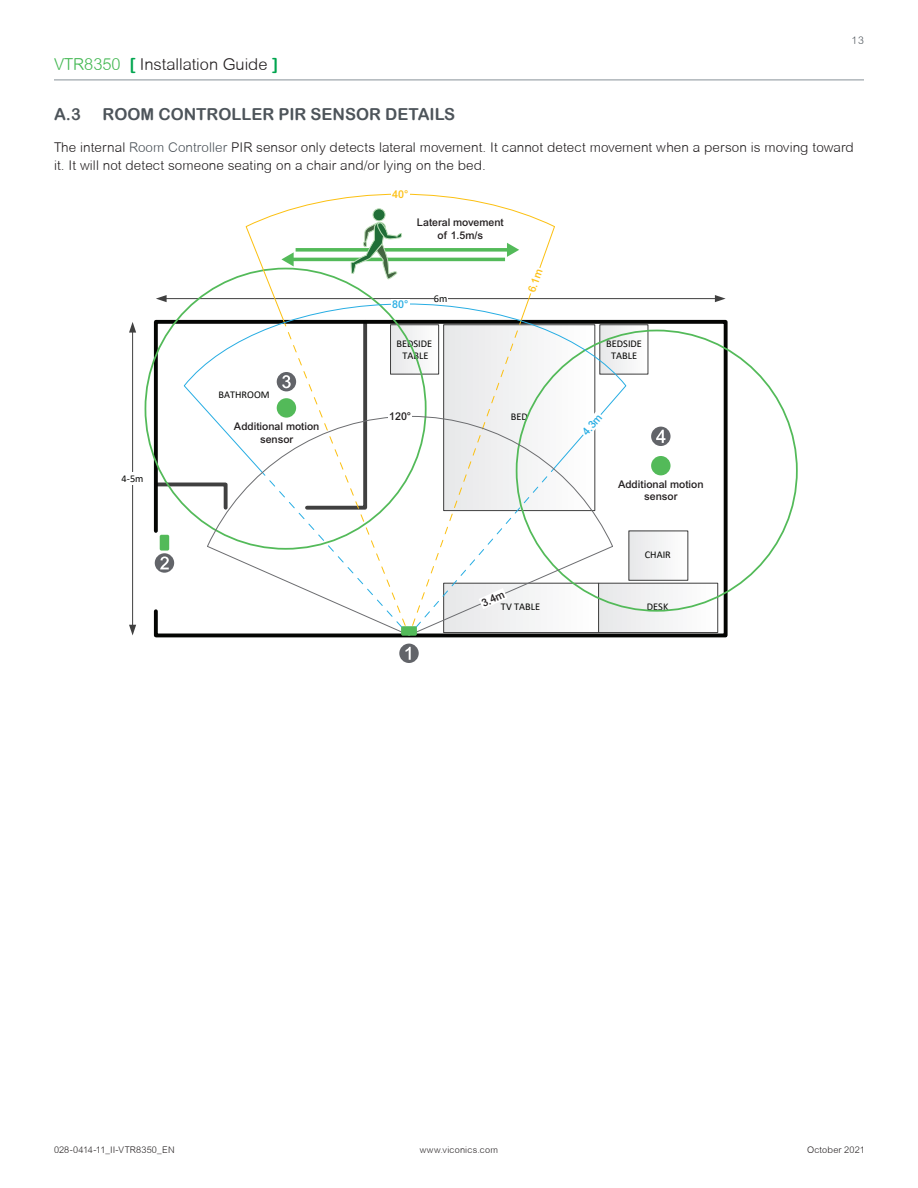
<style>
.page{position:relative;width:918px;height:1188px;background:#fff}
.page>*{position:absolute;margin:0;border:0;box-sizing:border-box;transform-origin:0 0}
.t1{font:16.5px "Arial Rounded MT Bold";color:#4d545a}
.t2{font:300 16.5px "Arial Rounded MT";color:#231f20}
._08_SE_Body{font:300 13.5px/18px "Arial Rounded MT";letter-spacing:.005em;color:#231f20}
.t3{font:500 10.8px "Arial MT Std";color:#231f20}
.t4{font:500 10.8px "Arial MT Std";color:#fdc014}
.t5{font:500 10.8px "Arial MT Std";color:#27ade3}
.t6{font:500 10.65px/12.8px "Arial MT Std";color:#231f20;text-align:center}
.t7{font:300 10.5px "Arial Rounded MT";color:#4d545a}
.t8{font:10.35px/12.5px "Calibri";color:#040503;text-align:center}
.t9{font:300 9.15px "Arial Rounded MT";letter-spacing:.02em;color:#231f20}
.s1{color:#42b751}
.s2{font-family:"Arial Rounded MT Bold";font-weight:400;color:#00a54f}
.s3{color:#4d545a}
</style>
<div class="page">
<hr style="left:54px;top:79px;width:810px;height:1px;background:#959ea4">
<svg style="left:152px;top:318px;width:577px;height:320px"></svg>
<hr style="left:132px;top:332px;width:1px;height:294px;background:#404040">
<svg style="left:129px;top:322px;width:7px;height:11px"></svg>
<svg style="left:129px;top:625px;width:7px;height:10px"></svg>
<div style="left:122px;top:472px;width:21px;height:13px;background:#fff"></div>
<hr style="left:166px;top:298px;width:550px;height:1px;background:#404040">
<svg style="left:156px;top:295px;width:11px;height:7px"></svg>
<svg style="left:715px;top:295px;width:11px;height:7px"></svg>
<div style="left:399px;top:644px;width:20px;height:19px;background:#626469;border-radius:50%"></div>
<svg style="left:155px;top:553px;width:19px;height:20px"></svg>
<div style="left:651px;top:427px;width:20px;height:19px;background:#626469;border-radius:50%"></div>
<div style="left:651px;top:456px;width:20px;height:19px;background:#53ba59;border-radius:50%"></div>
<div style="left:160px;top:535px;width:9px;height:16px;background:#53ba59;border-radius:2px"></div>
<svg style="left:183px;top:303px;width:444px;height:171px"></svg>
<svg style="left:206px;top:416px;width:408px;height:220px"></svg>
<svg style="left:579px;top:411px;width:26px;height:27px"></svg>
<svg style="left:160px;top:557px;width:9px;height:12px"></svg>
<svg style="left:406px;top:647px;width:5px;height:13px"></svg>
<svg style="left:656px;top:430px;width:9px;height:13px"></svg>
<svg style="left:245px;top:193px;width:311px;height:445px"></svg>
<p class="t7" style="left:851px;top:35px;width:14px">13</p>
<p class="t2" style="left:54px;top:54px;width:225px"><span class="s1">VTR8350</span> <span class="s2">[</span> Installation Guide <span class="s2">]</span></p>
<p class="t1" style="left:54px;top:104px;width:28px">A.3</p>
<p class="t1" style="left:103px;top:104px;width:354px">ROOM CONTROLLER PIR SENSOR DETAILS</p>
<p class="_08_SE_Body" style="left:54px;top:138px;width:801px">The internal <span class="s3">Room Controller</span> PIR sensor only detects lateral movement. It cannot detect movement when a person is moving toward it. It will not detect someone seating on a chair and/or lying on the bed.</p>
<p class="t8" style="left:122px;top:472px;width:23px">4-5m</p>
<p class="t8" style="left:219px;top:388px;width:53px">BATHROOM</p>
<p class="t6" style="left:234px;top:420px;width:87px">Additional motion sensor</p>
<p class="t4" style="left:392px;top:188px;width:18px">40°</p>
<p class="t6" style="left:417px;top:216px;width:88px">Lateral movement of 1.5m/s</p>
<p class="t5" style="left:392px;top:298px;width:18px">80°</p>
<p class="t8" style="left:434px;top:292px;width:15px">6m</p>
<p class="t8" style="left:396px;top:337px;width:37px">BEDSIDE<br>TABLE</p>
<p class="t4" style="left:525px;top:290px;width:26px;rotate:-70deg">6.1m</p>
<p class="t3" style="left:389px;top:410px;width:24px">120°</p>
<p class="t8" style="left:511px;top:410px;width:19px">BED</p>
<p class="t8" style="left:606px;top:337px;width:37px">BEDSIDE<br>TABLE</p>
<p class="t5" style="left:580px;top:429px;width:26px;rotate:-49deg">4.3m</p>
<p class="t6" style="left:618px;top:477px;width:87px">Additional motion sensor</p>
<p class="t8" style="left:645px;top:548px;width:28px">CHAIR</p>
<p class="t3" style="left:480px;top:598px;width:26px;rotate:-24deg">3.4m</p>
<p class="t8" style="left:501px;top:601px;width:41px">TV TABLE</p>
<p class="t8" style="left:647px;top:601px;width:23px">DESK</p>
<p class="t9" style="left:54px;top:1144px;width:122px">028-0414-11_II-VTR8350_EN</p>
<p class="t9" style="left:420px;top:1144px;width:80px">www.viconics.com</p>
<p class="t9" style="left:807px;top:1144px;width:59px">October 2021</p>
</div>
